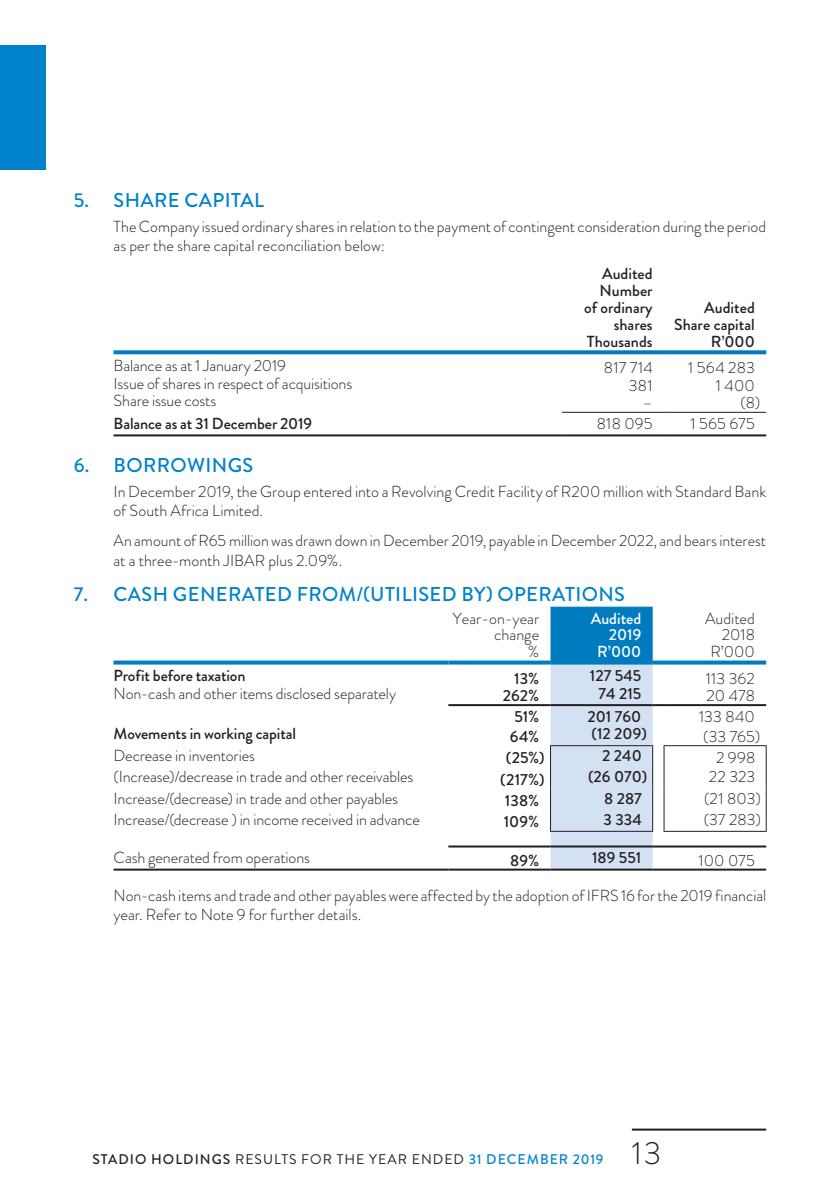
<style>
.page{position:relative;width:840px;height:1191px;background:#fff}
.page>*{position:absolute;margin:0;border:0;box-sizing:border-box;transform-origin:0 0}
.t1{font:300 32px "Brandon Grotesque";color:#231f20}
.t2{font:500 20px "Brandon Grotesque";letter-spacing:.02em;color:#0083ca}
.t3{font:300 16px/19.2px "Brandon Grotesque";color:#231f20}
.t4{font:500 16px/16.8px "Brandon Grotesque";color:#231f20;text-align:right}
.t5{font:500 16px/16px "Brandon Grotesque";color:#fff;text-align:right}
.t6{font:14px "Brandon Grotesque";letter-spacing:.07em;color:#231f20}
.s1{font-weight:500}
.s2{font-weight:500;color:#0083ca}
</style>
<div class="page">
<hr style="left:631px;top:1128px;width:134px;height:2px;background:#231f20">
<div style="left:0;top:45px;width:45px;height:125px;background:#0083ca"></div>
<svg style="left:113px;top:350px;width:448px;height:4px;background:#1385c3"></svg>
<svg style="left:561px;top:350px;width:102px;height:4px"></svg>
<svg style="left:663px;top:350px;width:102px;height:4px"></svg>
<hr style="left:113px;top:434px;width:448px;height:2px;background:#231f20">
<hr style="left:561px;top:412px;width:102px;height:1px;background:#231f20">
<hr style="left:561px;top:434px;width:102px;height:2px;background:#231f20">
<hr style="left:663px;top:412px;width:102px;height:1px;background:#231f20">
<hr style="left:663px;top:434px;width:102px;height:2px;background:#231f20">
<hr style="left:550px;top:606px;width:102px;height:1px;background:#007bbf">
<svg style="left:113px;top:660px;width:335px;height:4px"></svg>
<svg style="left:448px;top:660px;width:101px;height:4px"></svg>
<svg style="left:664px;top:660px;width:101px;height:4px"></svg>
<hr style="left:448px;top:704px;width:102px;height:2px;background:#231f20">
<hr style="left:663px;top:704px;width:102px;height:2px;background:#231f20">
<hr style="left:663px;top:745px;width:103px;height:1px;background:#231f20">
<svg style="left:765px;top:746px;width:1px;height:85px"></svg>
<hr style="left:663px;top:831px;width:103px;height:1px;background:#231f20">
<hr style="left:113px;top:868px;width:335px;height:2px;background:#231f20">
<hr style="left:448px;top:845px;width:102px;height:2px;background:#231f20">
<hr style="left:448px;top:868px;width:102px;height:2px;background:#231f20">
<svg style="left:549px;top:607px;width:115px;height:263px;background:#a8c9e2"></svg>
<hr style="left:663px;top:845px;width:102px;height:2px;background:#231f20">
<hr style="left:663px;top:868px;width:102px;height:2px;background:#231f20">
<p class="t2" style="left:74px;top:186px;width:192px">5. SHARE CAPITAL</p>
<p class="t3" style="left:113px;top:217px;width:653px">The Company issued ordinary shares in relation to the payment of contingent consideration during the period as per the share capital reconciliation below:</p>
<p class="t4" style="left:583px;top:265px;width:70px">Audited<br>Number of ordinary</p>
<p class="t4" style="left:703px;top:299px;width:52px">Audited</p>
<p class="t4" style="left:613px;top:316px;width:40px">shares</p>
<p class="t4" style="left:673px;top:316px;width:82px">Share capital</p>
<p class="t4" style="left:586px;top:333px;width:67px">Thousands</p>
<p class="t4" style="left:710px;top:333px;width:46px">R’000</p>
<p class="t3" style="left:113px;top:356px;width:174px">Balance as at 1 January 2019</p>
<p class="t3" style="left:603px;top:358px;width:50px">817 714</p>
<p class="t3" style="left:687px;top:358px;width:68px">1 564 283</p>
<p class="t3" style="left:113px;top:373px;width:240px">Issue of shares in respect of acquisitions</p>
<p class="t3" style="left:628px;top:376px;width:25px">381</p>
<p class="t3" style="left:715px;top:376px;width:40px">1 400</p>
<p class="t3" style="left:113px;top:391px;width:104px">Share issue costs</p>
<p class="t3" style="left:642px;top:393px;width:12px">–</p>
<p class="t3" style="left:740px;top:393px;width:21px">(8)</p>
<p class="t4" style="left:113px;top:415px;width:200px">Balance as at 31 December 2019</p>
<p class="t3" style="left:596px;top:414px;width:57px">818 095</p>
<p class="t3" style="left:690px;top:414px;width:66px">1 565 675</p>
<p class="t2" style="left:74px;top:451px;width:181px">6. BORROWINGS</p>
<p class="t3" style="left:113px;top:481px;width:654px">In December 2019, the Group entered into a Revolving Credit Facility of R200 million with Standard Bank of South Africa Limited.</p>
<p class="t3" style="left:113px;top:531px;width:653px">An amount of R65 million was drawn down in December 2019, payable in December 2022, and bears interest at a three-month JIBAR plus 2.09%.</p>
<p class="t2" style="left:74px;top:580px;width:552px">7. CASH GENERATED FROM/(UTILISED BY) OPERATIONS</p>
<p class="t3" style="left:452px;top:610px;width:88px;line-height:16px;text-align:right">Year-on-year change</p>
<p class="t5" style="left:590px;top:611px;width:52px">Audited<br>2019</p>
<p class="t3" style="left:704px;top:610px;width:51px;line-height:16px;text-align:right">Audited<br>2018</p>
<p class="t3" style="left:528px;top:642px;width:13px">%</p>
<p class="t5" style="left:597px;top:643px;width:46px">R’000</p>
<p class="t3" style="left:710px;top:642px;width:46px">R’000</p>
<p class="t4" style="left:113px;top:668px;width:133px">Profit before taxation</p>
<p class="t4" style="left:514px;top:670px;width:26px">13%</p>
<p class="t4" style="left:589px;top:668px;width:53px">127 545</p>
<p class="t3" style="left:705px;top:668px;width:50px">113 362</p>
<p class="t3" style="left:113px;top:684px;width:284px">Non-cash and other items disclosed separately</p>
<p class="t4" style="left:502px;top:687px;width:38px">262%</p>
<p class="t4" style="left:598px;top:685px;width:44px">74 215</p>
<p class="t3" style="left:706px;top:686px;width:50px">20 478</p>
<p class="t4" style="left:514px;top:708px;width:26px">51%</p>
<p class="t4" style="left:587px;top:708px;width:55px">201 760</p>
<p class="t3" style="left:698px;top:707px;width:57px">133 840</p>
<p class="t4" style="left:113px;top:726px;width:184px">Movements in working capital</p>
<p class="t4" style="left:509px;top:728px;width:31px">64%</p>
<p class="t4" style="left:591px;top:726px;width:57px">(12 209)</p>
<p class="t3" style="left:702px;top:726px;width:59px">(33 765)</p>
<p class="t3" style="left:113px;top:746px;width:143px">Decrease in inventories</p>
<p class="t4" style="left:505px;top:749px;width:40px">(25%)</p>
<p class="t4" style="left:601px;top:747px;width:41px">2 240</p>
<p class="t3" style="left:715px;top:748px;width:41px">2 998</p>
<p class="t3" style="left:113px;top:767px;width:301px">(Increase)/decrease in trade and other receivables</p>
<p class="t4" style="left:500px;top:771px;width:46px">(217%)</p>
<p class="t4" style="left:587px;top:768px;width:61px">(26 070)</p>
<p class="t3" style="left:708px;top:767px;width:48px">22 323</p>
<p class="t3" style="left:113px;top:788px;width:286px">Increase/(decrease) in trade and other payables</p>
<p class="t4" style="left:504px;top:792px;width:36px">138%</p>
<p class="t4" style="left:603px;top:790px;width:39px">8 287</p>
<p class="t3" style="left:703px;top:788px;width:58px">(21 803)</p>
<p class="t3" style="left:113px;top:810px;width:308px">Increase/(decrease ) in income received in advance</p>
<p class="t4" style="left:503px;top:813px;width:37px">109%</p>
<p class="t4" style="left:603px;top:811px;width:40px">3 334</p>
<p class="t3" style="left:703px;top:810px;width:59px">(37 283)</p>
<p class="t3" style="left:113px;top:848px;width:198px">Cash generated from operations</p>
<p class="t4" style="left:510px;top:852px;width:30px">89%</p>
<p class="t4" style="left:591px;top:849px;width:51px">189 551</p>
<p class="t3" style="left:698px;top:850px;width:58px">100 075</p>
<p class="t3" style="left:113px;top:886px;width:654px">Non-cash items and trade and other payables were affected by the adoption of IFRS 16 for the 2019 financial year. Refer to Note 9 for further details.</p>
<p class="t6" style="left:92px;top:1149px;width:512px"><span class="s1">STADIO HOLDINGS</span> RESULTS FOR THE YEAR ENDED <span class="s2">31 DECEMBER 2019</span></p>
<h1 class="t1" style="left:631px;top:1131px;width:31px">13</h1>
</div>
